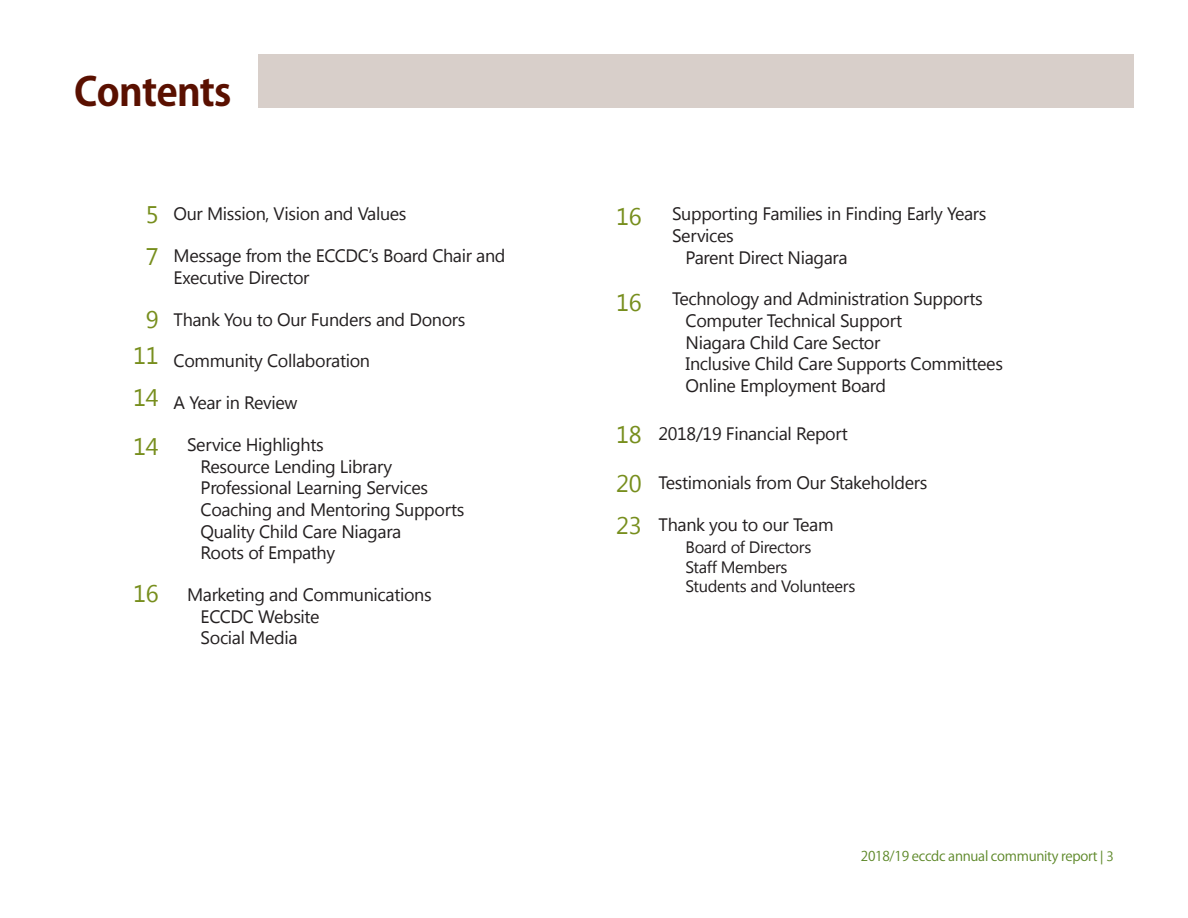
<style>
.page{position:relative;width:1188px;height:918px;background:#fff}
.page>*{position:absolute;margin:0;border:0;box-sizing:border-box;transform-origin:0 0}
.t1{font:700 39px "Koz Go Pro";letter-spacing:-.02em;color:#5a1000}
.t2{font:24px "Segoe UI";letter-spacing:-.02em;color:#778e1d}
.t3{font:18px/21.6px "Segoe UI";letter-spacing:-.02em;color:#231f20}
.t4{font:16.5px "Segoe UI";letter-spacing:-.02em;color:#231f20}
.t5{font:13.5px "Koz Go Pro";letter-spacing:-.02em;color:#5c8727}
.s1{font-family:"Segoe UI"}
</style>
<div class="page">
<div style="left:258px;top:54px;width:876px;height:54px;background:#d8cfca"></div>
<p class="t1" style="left:74px;top:66px;width:159px">Contents</p>
<p class="t2" style="left:146px;top:198px;width:14px">5</p>
<p class="t2" style="left:146px;top:240px;width:14px">7</p>
<p class="t2" style="left:146px;top:303px;width:14px">9</p>
<p class="t2" style="left:133px;top:338px;width:27px">11</p>
<p class="t2" style="left:133px;top:381px;width:27px">14</p>
<p class="t2" style="left:133px;top:430px;width:27px">14</p>
<p class="t2" style="left:133px;top:577px;width:27px">16</p>
<p class="t3" style="left:174px;top:202px;width:234px">Our Mission, Vision and Values</p>
<p class="t3" style="left:174px;top:244px;width:333px">Message from the ECCDC’s Board Chair and<br>Executive Director</p>
<p class="t3" style="left:174px;top:308px;width:293px">Thank You to Our Funders and Donors</p>
<p class="t3" style="left:174px;top:349px;width:198px">Community Collaboration</p>
<p class="t3" style="left:174px;top:391px;width:125px">A Year in Review</p>
<p class="t3" style="left:187px;top:433px;width:138px">Service Highlights</p>
<p class="t3" style="left:201px;top:455px;width:193px">Resource Lending Library</p>
<p class="t3" style="left:201px;top:476px;width:229px">Professional Learning Services</p>
<p class="t3" style="left:201px;top:498px;width:265px">Coaching and Mentoring Supports</p>
<p class="t3" style="left:201px;top:520px;width:202px">Quality Child Care Niagara</p>
<p class="t3" style="left:201px;top:541px;width:136px">Roots of Empathy</p>
<p class="t3" style="left:187px;top:583px;width:246px">Marketing and Communications</p>
<p class="t3" style="left:201px;top:605px;width:121px">ECCDC Website</p>
<p class="t3" style="left:201px;top:626px;width:98px">Social Media</p>
<p class="t2" style="left:616px;top:200px;width:27px">16</p>
<p class="t2" style="left:616px;top:286px;width:27px">16</p>
<p class="t2" style="left:616px;top:418px;width:27px">18</p>
<p class="t2" style="left:616px;top:467px;width:27px">20</p>
<p class="t2" style="left:616px;top:509px;width:27px">23</p>
<p class="t3" style="left:672px;top:202px;width:316px">Supporting Families in Finding Early Years<br>Services</p>
<p class="t3" style="left:686px;top:246px;width:164px">Parent Direct Niagara</p>
<p class="t3" style="left:672px;top:287px;width:312px">Technology and Administration Supports</p>
<p class="t3" style="left:686px;top:309px;width:218px">Computer Technical Support</p>
<p class="t3" style="left:686px;top:331px;width:196px">Niagara Child Care Sector</p>
<p class="t3" style="left:686px;top:352px;width:319px">Inclusive Child Care Supports Committees</p>
<p class="t3" style="left:686px;top:374px;width:202px">Online Employment Board</p>
<p class="t3" style="left:659px;top:422px;width:191px">2018/19 Financial Report</p>
<p class="t3" style="left:659px;top:471px;width:270px">Testimonials from Our Stakeholders</p>
<p class="t3" style="left:659px;top:513px;width:176px">Thank you to our Team</p>
<p class="t4" style="left:686px;top:535px;width:127px">Board of Directors</p>
<p class="t4" style="left:686px;top:555px;width:103px">Staff Members</p>
<p class="t4" style="left:686px;top:575px;width:171px">Students and Volunteers</p>
<p class="t5" style="left:861px;top:848px;width:254px">2018/19 eccdc annual community report <span class="s1">| 3</span></p>
</div>
